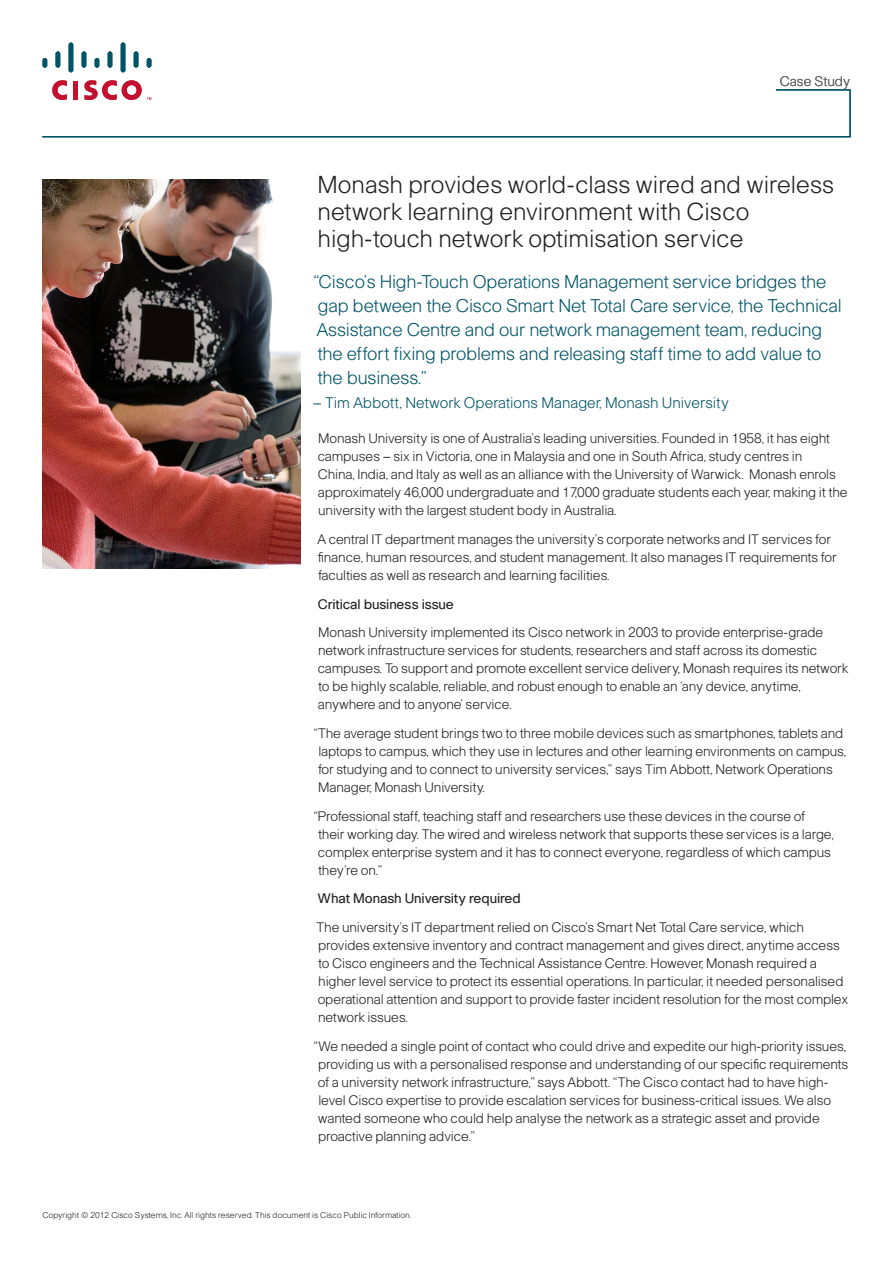
<style>
.page{position:relative;width:893px;height:1263px;background:#fff}
.page>*{position:absolute;margin:0;border:0;box-sizing:border-box;transform-origin:0 0}
.Headline{font:300 24px/27px "Cisco";color:#231f20}
.Pullquotes{font:300 18px/24px "Cisco";letter-spacing:-.01em;color:#005467}
.Body{font:300 15px "Cisco";color:#005467}
.Body-2{font:300 13.5px/18px "Cisco";letter-spacing:-.01em;color:#231f20}
.Body-3{font:13.5px "Cisco";letter-spacing:-.01em;color:#231f20}
.Document_Description{font:300 13.5px "Cisco";color:#5f5f62}
.Copyright{font:300 8.25px "Cisco";color:#231f20}
</style>
<div class="page">
<hr style="left:43px;top:58px;width:4px;height:10px;background:#005467;border-radius:2px">
<hr style="left:56px;top:51px;width:4px;height:17px;background:#005467;border-radius:2px">
<hr style="left:69px;top:43px;width:4px;height:29px;background:#005467;border-radius:2px">
<hr style="left:82px;top:51px;width:4px;height:17px;background:#005467;border-radius:2px">
<hr style="left:95px;top:58px;width:4px;height:10px;background:#005467;border-radius:2px">
<hr style="left:108px;top:51px;width:4px;height:17px;background:#005467;border-radius:2px">
<hr style="left:121px;top:43px;width:4px;height:29px;background:#005467;border-radius:2px">
<hr style="left:134px;top:51px;width:4px;height:17px;background:#005467;border-radius:2px">
<hr style="left:147px;top:58px;width:4px;height:10px;background:#005467;border-radius:2px">
<svg style="left:42px;top:80px;width:809px;height:57px"></svg>
<img style="left:43px;top:180px;width:257px;height:389px">
<p class="Document_Description" style="left:780px;top:73px;width:72px">Case Study</p>
<p class="Headline" style="left:318px;top:171px;width:518px">Monash provides world-class wired and wireless network learning environment with Cisco high-touch network optimisation service</p>
<p class="Pullquotes" style="left:314px;top:270px;width:529px">“Cisco’s High-Touch Operations Management service bridges the gap between the Cisco Smart Net Total Care service, the Technical Assistance Centre and our network management team, reducing the effort fixing problems and releasing staff time to add value to the business.”</p>
<p class="Body" style="left:313px;top:394px;width:418px">– Tim Abbott, Network Operations Manager, Monash University</p>
<p class="Body-2" style="left:318px;top:429px;width:531px">Monash University is one of Australia’s leading universities. Founded in 1958, it has eight campuses – six in Victoria, one in Malaysia and one in South Africa, study centres in<br>China, India, and Italy as well as an alliance with the University of Warwick. Monash enrols approximately 46,000 undergraduate and 17,000 graduate students each year, making it the university with the largest student body in Australia.</p>
<p class="Body-2" style="left:317px;top:530px;width:521px">A central IT department manages the university’s corporate networks and IT services for finance, human resources, and student management. It also manages IT requirements for faculties as well as research and learning facilities.</p>
<p class="Body-3" style="left:318px;top:596px;width:137px">Critical business issue</p>
<p class="Body-2" style="left:318px;top:623px;width:532px">Monash University implemented its Cisco network in 2003 to provide enterprise-grade network infrastructure services for students, researchers and staff across its domestic campuses. To support and promote excellent service delivery, Monash requires its network to be highly scalable, reliable, and robust enough to enable an ‘any device, anytime, anywhere and to anyone’ service.</p>
<p class="Body-2" style="left:318px;top:724px;width:530px;text-indent:-4px">“The average student brings two to three mobile devices such as smartphones, tablets and laptops to campus, which they use in lectures and other learning environments on campus, for studying and to connect to university services,” says Tim Abbott, Network Operations Manager, Monash University.</p>
<p class="Body-2" style="left:314px;top:807px;width:522px">“Professional staff, teaching staff and researchers use these devices in the course of their working day. The wired and wireless network that supports these services is a large, complex enterprise system and it has to connect everyone, regardless of which campus they’re on.”</p>
<p class="Body-3" style="left:318px;top:891px;width:205px">What Monash University required</p>
<p class="Body-2" style="left:316px;top:918px;width:533px">The university’s IT department relied on Cisco’s Smart Net Total Care service, which provides extensive inventory and contract management and gives direct, anytime access to Cisco engineers and the Technical Assistance Centre. However, Monash required a higher level service to protect its essential operations. In particular, it needed personalised operational attention and support to provide faster incident resolution for the most complex network issues.</p>
<p class="Body-2" style="left:314px;top:1036px;width:536px">“We needed a single point of contact who could drive and expedite our high-priority issues, providing us with a personalised response and understanding of our specific requirements of a university network infrastructure,” says Abbott. “The Cisco contact had to have high&shy;level Cisco expertise to provide escalation services for business-critical issues. We also wanted someone who could help analyse the network as a strategic asset and provide proactive planning advice.”</p>
<p class="Copyright" style="left:43px;top:1210px;width:370px">Copyright © 2012 Cisco Systems, Inc. All rights reserved. This document is Cisco Public Information.</p>
</div>
